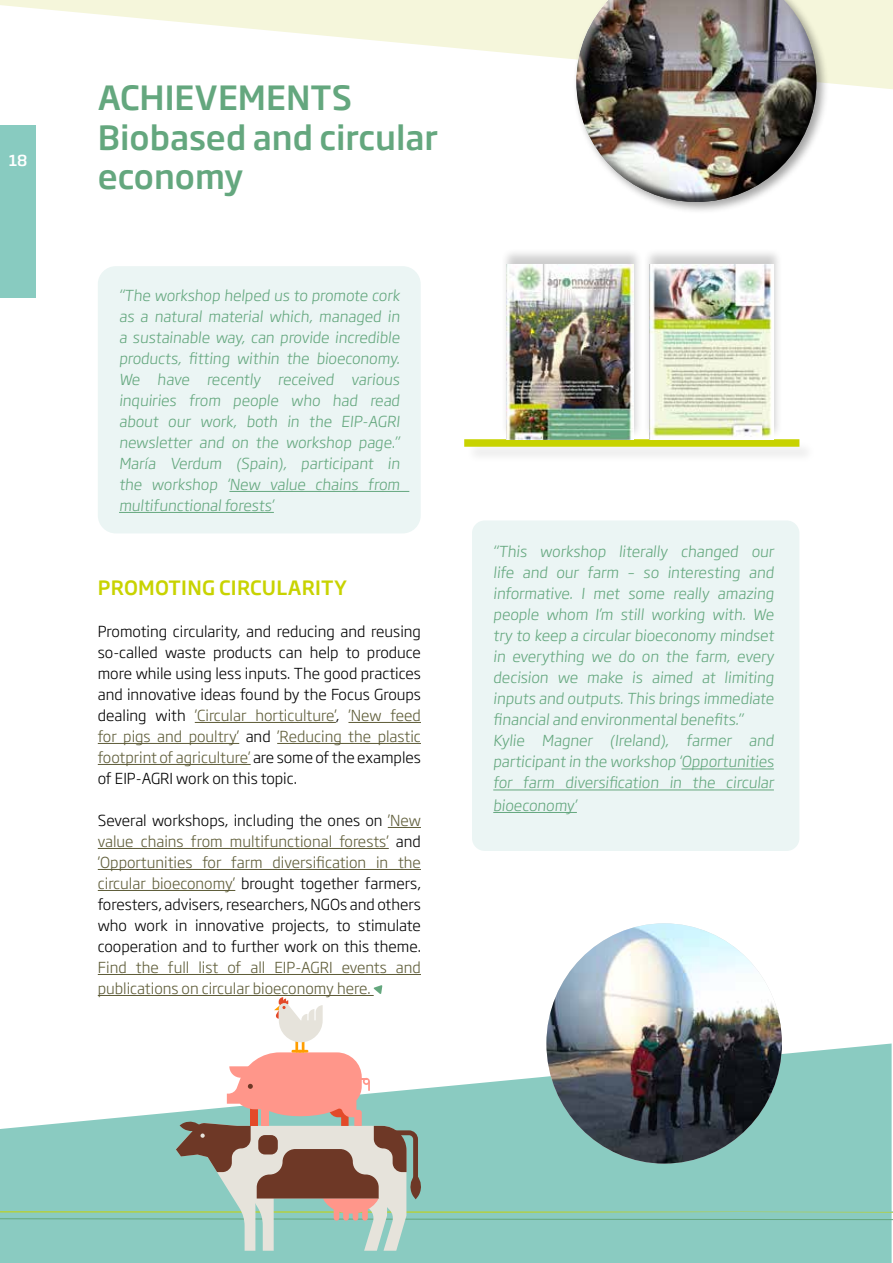
<style>
.page{position:relative;width:893px;height:1263px;background:#fff}
.page>*{position:absolute;margin:0;border:0;box-sizing:border-box;transform-origin:0 0}
.t1{font:500 33px/39.6px "Soho Gothic Pro";color:#64a77e}
.t2{font:500 19.5px "Soho Gothic Pro";letter-spacing:.015em;color:#c8d300}
.t3{font:300 15px/21px "Soho Gothic Pro";color:#64a77e;text-align:justify}
.t4{font:300 15px/21px "Soho Gothic Pro";color:#000;text-align:justify}
.t5{font:300 15px/21px "Soho Gothic Pro";color:#5e5c38}
.t6{font:500 15px "Soho Gothic Pro";color:#fff}
.s1{color:#5e5c38}
</style>
<div class="page">
<div style="left:0;top:1251px;width:892px;height:12px;background:#8acbc1"></div>
<div style="left:98px;top:266px;width:323px;height:267px;background:#ebf5f4;border-radius:18px"></div>
<svg style="left:0;top:0;width:893px;height:89px"></svg>
<div style="left:572px;top:0;width:257px;height:214px;background:#000;opacity:.36"></div>
<div style="left:575px;top:0;width:232px;height:144px;background:#fff;opacity:.75"></div>
<div style="left:580px;top:0;width:238px;height:203px;background:#000;opacity:.75"></div>
<div style="left:472px;top:520px;width:327px;height:331px;background:#ebf5f4;border-radius:13px"></div>
<hr style="left:229px;top:491px;width:180px;height:1px;background:#64a77e">
<hr style="left:119px;top:512px;width:155px;height:1px;background:#64a77e">
<hr style="left:195px;top:722px;width:141px;height:1px;background:#5e5c38">
<hr style="left:348px;top:722px;width:73px;height:1px;background:#5e5c38">
<hr style="left:98px;top:743px;width:141px;height:1px;background:#5e5c38">
<hr style="left:277px;top:743px;width:144px;height:1px;background:#5e5c38">
<hr style="left:98px;top:764px;width:153px;height:1px;background:#5e5c38">
<hr style="left:388px;top:827px;width:33px;height:1px;background:#5e5c38">
<hr style="left:98px;top:848px;width:291px;height:1px;background:#5e5c38">
<hr style="left:98px;top:869px;width:323px;height:1px;background:#5e5c38">
<hr style="left:98px;top:890px;width:137px;height:1px;background:#5e5c38">
<hr style="left:98px;top:974px;width:323px;height:1px;background:#5e5c38">
<hr style="left:681px;top:768px;width:93px;height:1px;background:#64a77e">
<hr style="left:493px;top:789px;width:281px;height:1px;background:#64a77e">
<hr style="left:493px;top:812px;width:84px;height:1px;background:#64a77e">
<img style="left:561px;top:923px;width:206px;height:62px">
<div style="left:465px;top:440px;width:351px;height:24px;background:#f6f6f6"></div>
<div style="left:464px;top:439px;width:335px;height:8px;background:#c8d300"></div>
<div style="left:500px;top:248px;width:143px;height:191px;background:#000;opacity:.2"></div>
<img style="left:506px;top:264px;width:127px;height:175px">
<div style="left:643px;top:248px;width:141px;height:191px;background:#000;opacity:.2"></div>
<img style="left:649px;top:264px;width:124px;height:175px">
<svg style="left:0;top:985px;width:893px;height:266px"></svg>
<div style="left:0;top:125px;width:36px;height:173px;background:#88cbc0"></div>
<p class="t6" style="left:9px;top:148px;width:20px">18</p>
<h1 class="t1" style="left:98px;top:76px;width:342px">ACHIEVEMENTS<br>Biobased and circular economy</h1>
<p class="t3" style="left:119px;top:284px;width:284px">“The workshop helped us to promote cork as a natural material which, managed in a sustainable way, can provide incredible products, fitting within the bioeconomy.<br>We have recently received various inquiries from people who had read about our work, both in the EIP-AGRI newsletter and on the workshop page.” María Verdum (Spain), participant in the workshop ‘New value chains from multifunctionalforests’</p>
<h2 class="t2" style="left:98px;top:572px;width:251px">PROMOTING CIRCULARITY</h2>
<p class="t4" style="left:98px;top:620px;width:325px">Promoting circularity, and reducing and reusing so-called waste products can help to produce more while using less inputs. The good practices and innovative ideas found by the Focus Groups dealing with <span class="s1">’Circular horticulture’</span>, <span class="s1">’New feed for pigs and poultry’</span> and <span class="s1">’Reducing the plastic footprint of agriculture’</span> are some of the examples of EIP-AGRI work on this topic.</p>
<p class="t4" style="left:98px;top:809px;width:325px">Several workshops, including the ones on <span class="s1">’New value chains from multifunctional forests’</span> and <span class="s1">’Opportunities for farm diversification in the circular bioeconomy’</span> brought together farmers, foresters, advisers, researchers, NGOs and others who work in innovative projects, to stimulate cooperation and to further work on this theme.</p>
<p class="t5" style="left:98px;top:956px;width:325px">Find the full list of all EIP-AGRI events and publications on circular bioeconomy here.</p>
<p class="t3" style="left:493px;top:540px;width:284px;text-align:left">“This workshop literally changed our life and our farm – so interesting and informative. I met some really amazing people whom I’m still working with. We try to keep a circular bioeconomy mindset in everything we do on the farm, every decision we make is aimed at limiting inputs and outputs. This brings immediate financialand environmentalbenefits.” Kylie Magner (Ireland), farmer and participant in the workshop ‘Opportunities for farm diversification in the circular</p>
<p class="t3" style="left:493px;top:794px;width:87px">bioeconomy’</p>
</div>
